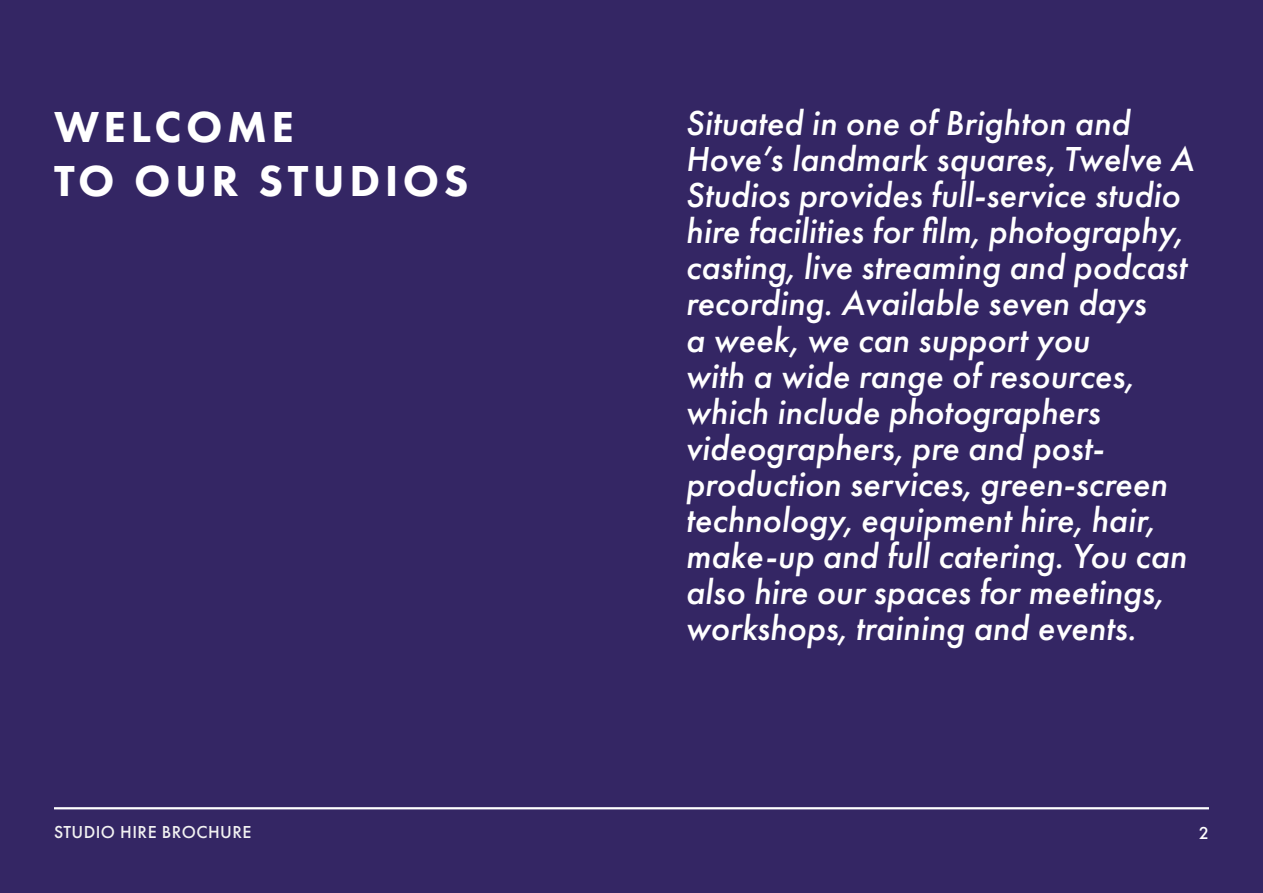
<style>
.page{position:relative;width:1263px;height:893px;background:#342664}
.page>*{position:absolute;margin:0;border:0;box-sizing:border-box;transform-origin:0 0}
.t1{font:800 45px "Futura PT";letter-spacing:.1em;color:#fff}
.t2{font:italic 500 36px/36px "Futura PT";color:#fff}
.t3{font:500 18px "Futura PT";letter-spacing:.025em;color:#f2f2f2}
.t4{font:500 18px "Futura PT";color:#fff}
</style>
<div class="page">
<hr style="left:54px;top:807px;width:1155px;height:2px;background:#fff">
<p class="t1" style="left:54px;top:99px;width:242px">WELCOME</p>
<p class="t1" style="left:54px;top:153px;width:416px">TO OUR STUDIOS</p>
<p class="t2" style="left:685px;top:106px;width:510px">Situated in one of Brighton and Hove’s landmark squares, Twelve A Studios provides full-service studio hire facilities for film, photography, casting, live streaming and podcast recording. Available seven days<br>a week, we can support you<br>with a wide range of resources, which include photographers videographers, pre and post&shy;production services, green-screen technology, equipment hire, hair, make-up and full catering. You can also hire our spaces for meetings, workshops, training and events.</p>
<p class="t3" style="left:54px;top:821px;width:199px">STUDIO HIRE BROCHURE</p>
<p class="t4" style="left:1199px;top:822px;width:12px">2</p>
</div>
